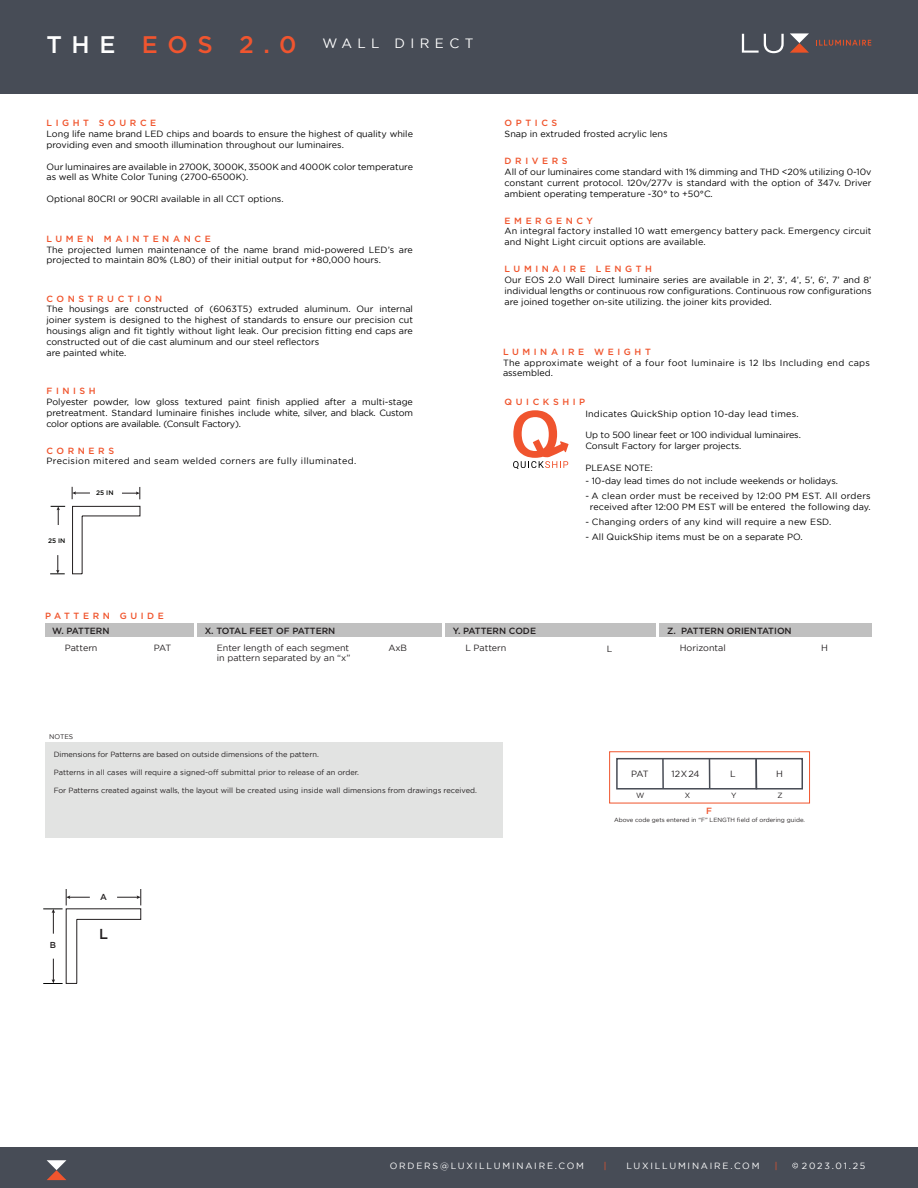
<style>
.page{position:relative;width:918px;height:1188px;background:#fff}
.page>*{position:absolute;margin:0;border:0;box-sizing:border-box;transform-origin:0 0}
.t1{font:500 14.4px "Gotham";color:#231f20}
.t2{font:13.5px "Gotham";letter-spacing:.4em;color:#fff}
.t3{font:9px/10.8px "Gotham";color:#000}
.t4{font:500 9px "Gotham";letter-spacing:.4em;color:#f0542c}
.t5{font:9px/10.8px "Gotham";letter-spacing:.03em;color:#000}
.t6{font:9px "Gotham";color:#231f20}
.t7{font:500 9px "Gotham";color:#231f20}
.t8{font:9px "Gotham";letter-spacing:.04em;color:#000}
.t9{font:9px "Gotham";letter-spacing:.2em;color:#fff}
.t10{font:9px "Gotham";letter-spacing:.02em;color:#000}
.t11{font:9px "Gotham";letter-spacing:.025em;color:#000}
.t12{font:9px "Gotham";color:#f0542c}
.t13{font:500 8.7px "Gotham";color:#231f20}
.t14{font:7.5px "Gotham";color:#231f20}
.t15{font:6.75px "Gotham";color:#231f20}
.t16{font:500 6.6px "Gotham";color:#040503}
.t17{font:6px "Gotham";color:#231f20}
.s1{font-weight:500;font-size:24px}
.s2{font-weight:500;font-size:24px;color:#f0552f}
</style>
<div class="page">
<div style="left:0;top:0;width:918px;height:94px;background:#474c56"></div>
<div style="left:0;top:1148px;width:918px;height:40px;background:#474c56"></div>
<svg style="left:816px;top:40px;width:55px;height:6px"></svg>
<svg style="left:742px;top:34px;width:42px;height:19px"></svg>
<svg style="left:790px;top:33px;width:19px;height:20px"></svg>
<svg style="left:47px;top:1160px;width:19px;height:20px"></svg>
<svg style="left:792px;top:1163px;width:6px;height:5px"></svg>
<svg style="left:513px;top:410px;width:56px;height:59px"></svg>
<div style="left:659px;top:623px;width:213px;height:14px;background:#c0c0c0"></div>
<div style="left:45px;top:623px;width:149px;height:14px;background:#c0c0c0"></div>
<div style="left:198px;top:623px;width:244px;height:14px;background:#c0c0c0"></div>
<div style="left:446px;top:623px;width:210px;height:14px;background:#c0c0c0"></div>
<div style="left:46px;top:742px;width:457px;height:96px;background:#e2e3e2"></div>
<div style="left:616px;top:758px;width:187px;height:32px;border:2px solid #474b54"></div>
<hr style="left:662px;top:758px;width:2px;height:31px;background:#474b54">
<hr style="left:709px;top:759px;width:1px;height:30px;background:#474b54">
<hr style="left:755px;top:758px;width:2px;height:31px;background:#474b54">
<div style="left:609px;top:751px;width:201px;height:52px;border:1px solid #f0542c"></div>
<svg style="left:43px;top:889px;width:99px;height:95px"></svg>
<svg style="left:72px;top:506px;width:69px;height:69px"></svg>
<svg style="left:51px;top:506px;width:14px;height:19px"></svg>
<svg style="left:50px;top:555px;width:15px;height:20px"></svg>
<svg style="left:122px;top:487px;width:19px;height:12px"></svg>
<svg style="left:72px;top:487px;width:18px;height:12px"></svg>
<h2 class="t2" style="left:46px;top:36px;width:429px"><span class="s1">THE</span> <span class="s2">EOS 2.0</span> WALL DIRECT</h2>
<p class="t4" style="left:46px;top:117px;width:111px">LIGHT SOURCE</p>
<p class="t3" style="left:46px;top:129px;width:368px">Long life name brand LED chips and boards to ensure the highest of quality while providing even and smooth illumination throughout our luminaires.</p>
<p class="t3" style="left:46px;top:161px;width:368px">Our luminaires are available in 2700K, 3000K, 3500K and 4000K color temperature as well as White Color Tuning (2700-6500K).</p>
<p class="t3" style="left:46px;top:193px;width:239px">Optional 80CRI or 90CRI available in all CCT options.</p>
<p class="t4" style="left:46px;top:233px;width:166px">LUMEN MAINTENANCE</p>
<p class="t3" style="left:46px;top:244px;width:368px">The projected lumen maintenance of the name brand mid-powered LED’s are projected to maintain 80% (L80) of their initial output for +80,000 hours.</p>
<p class="t4" style="left:46px;top:293px;width:117px">CONSTRUCTION</p>
<p class="t3" style="left:46px;top:304px;width:368px;text-align:justify">The housings are constructed of (6063T5) extruded aluminum. Our internal joiner system is designed to the highest of standards to ensure our precision cut housings align and fit tightly without light leak. Our precision fitting end caps are constructed out of die cast aluminum and our steel reflectors</p>
<p class="t3" style="left:46px;top:347px;width:81px">are painted white.</p>
<p class="t4" style="left:46px;top:385px;width:51px">FINISH</p>
<p class="t3" style="left:46px;top:396px;width:368px;text-align:justify">Polyester powder, low gloss textured paint finish applied after a multi-stage pretreatment. Standard luminaire finishes include white, silver, and black. Custom color options are available. (Consult Factory).</p>
<p class="t4" style="left:46px;top:445px;width:69px">CORNERS</p>
<p class="t8" style="left:46px;top:456px;width:311px">Precision mitered and seam welded corners are fully illuminated.</p>
<p class="t16" style="left:96px;top:488px;width:19px">25 IN</p>
<p class="t16" style="left:48px;top:537px;width:19px">25 IN</p>
<p class="t4" style="left:45px;top:610px;width:120px">PATTERN GUIDE</p>
<p class="t4" style="left:505px;top:117px;width:54px">OPTICS</p>
<p class="t3" style="left:505px;top:128px;width:164px">Snap in extruded frosted acrylic lens</p>
<p class="t4" style="left:505px;top:155px;width:65px">DRIVERS</p>
<p class="t3" style="left:505px;top:166px;width:368px;text-align:justify">All of our luminaires come standard with 1% dimming and THD &lt;20% utilizing 0-10v constant current protocol. 120v/277v is standard with the option of 347v. Driver ambient operating temperature -30° to +50°C.</p>
<p class="t4" style="left:505px;top:214px;width:90px">EMERGENCY</p>
<p class="t3" style="left:505px;top:226px;width:368px">An integral factory installed 10 watt emergency battery pack. Emergency circuit and Night Light circuit options are available.</p>
<p class="t4" style="left:505px;top:263px;width:149px">LUMINAIRE LENGTH</p>
<p class="t3" style="left:505px;top:274px;width:368px;text-align:justify">Our EOS 2.0 Wall Direct luminaire series are available in 2’, 3’, 4’, 5’, 6’, 7’ and 8’ individual lengths or continuous row configurations. Continuous row configurations are joined together on-site utilizing. the joiner kits provided.</p>
<p class="t4" style="left:503px;top:346px;width:149px">LUMINAIRE WEIGHT</p>
<p class="t5" style="left:503px;top:357px;width:368px">The approximate weight of a four foot luminaire is 12 lbs Including end caps assembled.</p>
<p class="t4" style="left:505px;top:396px;width:82px">QUICKSHIP</p>
<p class="t11" style="left:585px;top:408px;width:215px">Indicates QuickShip option 10-day lead times.</p>
<p class="t3" style="left:585px;top:429px;width:217px">Up to 500 linear feet or 100 individual luminaires.</p>
<p class="t3" style="left:585px;top:440px;width:158px">Consult Factory for larger projects.</p>
<p class="t3" style="left:585px;top:462px;width:69px">PLEASE NOTE:</p>
<p class="t3" style="left:585px;top:475px;width:254px">- 10-day lead times do not include weekends or holidays.</p>
<p class="t5" style="left:585px;top:490px;width:287px">- A clean order must be received by 12:00 PM EST. All orders</p>
<p class="t3" style="left:590px;top:501px;width:282px">received after 12:00 PM EST will be entered the following day.</p>
<p class="t10" style="left:585px;top:517px;width:247px">- Changing orders of any kind will require a new ESD.</p>
<p class="t3" style="left:585px;top:531px;width:219px">- All QuickShip items must be on a separate PO.</p>
<p class="t7" style="left:52px;top:625px;width:59px">W. PATTERN</p>
<p class="t7" style="left:205px;top:625px;width:132px">X. TOTAL FEET OF PATTERN</p>
<p class="t7" style="left:453px;top:625px;width:85px">Y. PATTERN CODE</p>
<p class="t7" style="left:667px;top:625px;width:126px">Z. PATTERN ORIENTATION</p>
<p class="t6" style="left:65px;top:643px;width:34px">Pattern</p>
<p class="t6" style="left:217px;top:643px;width:134px">Enter length of each segment</p>
<p class="t6" style="left:217px;top:653px;width:135px">in pattern separated by an “x”</p>
<p class="t6" style="left:154px;top:643px;width:19px">PAT</p>
<p class="t6" style="left:388px;top:643px;width:20px">AxB</p>
<p class="t6" style="left:465px;top:643px;width:43px">L Pattern</p>
<p class="t6" style="left:607px;top:643px;width:7px">L</p>
<p class="t6" style="left:680px;top:643px;width:48px">Horizontal</p>
<p class="t6" style="left:821px;top:643px;width:8px">H</p>
<p class="t15" style="left:49px;top:733px;width:25px">NOTES</p>
<p class="t14" style="left:54px;top:751px;width:267px">Dimensions for Patterns are based on outside dimensions of the pattern.</p>
<p class="t14" style="left:54px;top:769px;width:307px">Patterns in all cases will require a signed-off submittal prior to release of an order.</p>
<p class="t14" style="left:54px;top:787px;width:425px">For Patterns created against walls, the layout will be created using inside wall dimensions from drawings received.</p>
<p class="t13" style="left:100px;top:891px;width:8px">A</p>
<p class="t13" style="left:50px;top:939px;width:8px">B</p>
<p class="t1" style="left:99px;top:924px;width:10px">L</p>
<p class="t6" style="left:631px;top:769px;width:19px">PAT</p>
<p class="t6" style="left:671px;top:769px;width:30px">12 X 24</p>
<p class="t6" style="left:730px;top:769px;width:7px">L</p>
<p class="t6" style="left:776px;top:769px;width:8px">H</p>
<p class="t14" style="left:636px;top:791px;width:10px">W</p>
<p class="t14" style="left:685px;top:791px;width:7px">X</p>
<p class="t14" style="left:731px;top:791px;width:7px">Y</p>
<p class="t14" style="left:778px;top:791px;width:7px">Z</p>
<p class="t4" style="left:706px;top:805px;width:7px">F</p>
<p class="t17" style="left:614px;top:816px;width:192px">Above code gets entered in “F” LENGTH field of ordering guide.</p>
<p class="t9" style="left:390px;top:1161px;width:196px">ORDERS@LUXILLUMINAIRE.COM</p>
<p class="t12" style="left:604px;top:1161px;width:4px">|</p>
<p class="t9" style="left:626px;top:1161px;width:135px">LUXILLUMINAIRE.COM</p>
<p class="t12" style="left:775px;top:1161px;width:4px">|</p>
<p class="t9" style="left:802px;top:1161px;width:65px">2023.01.25</p>
</div>
